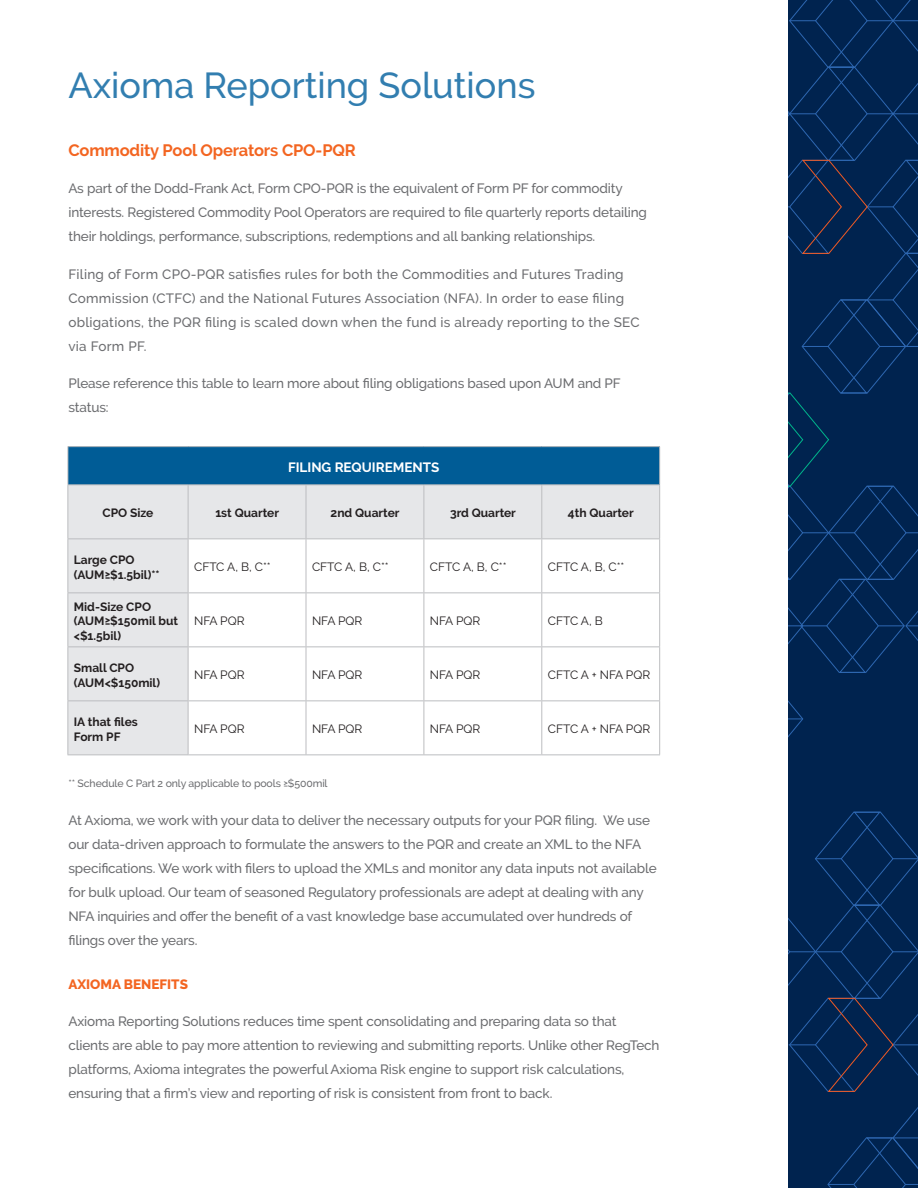
<style>
.page{position:relative;width:918px;height:1188px;background:#fff}
.page>*{position:absolute;margin:0;border:0;box-sizing:border-box;transform-origin:0 0}
.Axioma_Collateral_He{font:500 36px "Raleway";color:#327eb0}
.Axioma_Collateral_Su{font:700 16.5px "Raleway";letter-spacing:-.01em;color:#f36521}
.Axioma_Collateral_bo{font:500 13.5px/24px "Raleway";letter-spacing:-.01em;color:#6c6d70}
.Axioma_Collateral_bo-2{font:500 13.5px/24px "Raleway";letter-spacing:.02em;color:#6c6d70}
.t1{font:700 13.5px "Raleway";color:#fff}
.Axioma_Collateral_Su-2{font:800 13.5px "Raleway";color:#f36521}
.t2{font:700 12px/14.4px "Raleway";color:#231f20}
.t3{font:12px "Raleway";color:#231f20}
.Axioma_Collateral_bo-3{font:500 10.5px "Raleway";letter-spacing:-.01em;color:#6c6d70}
</style>
<div class="page">
<div style="left:788px;top:0;width:130px;height:1188px;background:#00234f"></div>
<svg style="left:788px;top:811px;width:130px;height:377px"></svg>
<svg style="left:788px;top:0;width:130px;height:738px"></svg>
<div style="left:68px;top:447px;width:592px;height:38px;background:#005c96"></div>
<svg style="left:69px;top:485px;width:590px;height:269px"></svg>
<hr style="left:68px;top:446px;width:120px;height:1px;background:#bcbdc0">
<hr style="left:68px;top:447px;width:1px;height:37px;background:#bcbdc0">
<hr style="left:188px;top:446px;width:118px;height:1px;background:#bcbdc0">
<hr style="left:306px;top:446px;width:118px;height:1px;background:#bcbdc0">
<hr style="left:424px;top:446px;width:118px;height:1px;background:#bcbdc0">
<hr style="left:542px;top:446px;width:118px;height:1px;background:#bcbdc0">
<hr style="left:659px;top:447px;width:1px;height:37px;background:#bcbdc0">
<hr style="left:68px;top:484px;width:120px;height:1px;background:#bcbdc0">
<hr style="left:68px;top:485px;width:1px;height:53px;background:#bcbdc0">
<hr style="left:188px;top:484px;width:118px;height:1px;background:#bcbdc0">
<hr style="left:188px;top:485px;width:1px;height:53px;background:#bcbdc0">
<hr style="left:306px;top:484px;width:118px;height:1px;background:#bcbdc0">
<hr style="left:306px;top:485px;width:1px;height:53px;background:#bcbdc0">
<hr style="left:424px;top:484px;width:118px;height:1px;background:#bcbdc0">
<hr style="left:424px;top:485px;width:1px;height:53px;background:#bcbdc0">
<hr style="left:542px;top:484px;width:118px;height:1px;background:#bcbdc0">
<hr style="left:541px;top:485px;width:1px;height:53px;background:#bcbdc0">
<hr style="left:659px;top:485px;width:1px;height:53px;background:#bcbdc0">
<hr style="left:68px;top:538px;width:120px;height:1px;background:#bcbdc0">
<hr style="left:68px;top:539px;width:1px;height:53px;background:#bcbdc0">
<hr style="left:188px;top:538px;width:118px;height:1px;background:#bcbdc0">
<hr style="left:188px;top:539px;width:1px;height:53px;background:#bcbdc0">
<hr style="left:306px;top:538px;width:118px;height:1px;background:#bcbdc0">
<hr style="left:306px;top:539px;width:1px;height:53px;background:#bcbdc0">
<hr style="left:424px;top:538px;width:118px;height:1px;background:#bcbdc0">
<hr style="left:424px;top:539px;width:1px;height:53px;background:#bcbdc0">
<hr style="left:542px;top:538px;width:118px;height:1px;background:#bcbdc0">
<hr style="left:541px;top:539px;width:1px;height:53px;background:#bcbdc0">
<hr style="left:659px;top:539px;width:1px;height:53px;background:#bcbdc0">
<hr style="left:68px;top:592px;width:120px;height:1px;background:#bcbdc0">
<hr style="left:68px;top:593px;width:1px;height:53px;background:#bcbdc0">
<hr style="left:188px;top:592px;width:118px;height:1px;background:#bcbdc0">
<hr style="left:188px;top:593px;width:1px;height:53px;background:#bcbdc0">
<hr style="left:306px;top:592px;width:118px;height:1px;background:#bcbdc0">
<hr style="left:306px;top:593px;width:1px;height:53px;background:#bcbdc0">
<hr style="left:424px;top:592px;width:118px;height:1px;background:#bcbdc0">
<hr style="left:424px;top:593px;width:1px;height:53px;background:#bcbdc0">
<hr style="left:542px;top:592px;width:118px;height:1px;background:#bcbdc0">
<hr style="left:541px;top:593px;width:1px;height:53px;background:#bcbdc0">
<hr style="left:659px;top:593px;width:1px;height:53px;background:#bcbdc0">
<hr style="left:68px;top:646px;width:120px;height:1px;background:#bcbdc0">
<hr style="left:68px;top:647px;width:1px;height:53px;background:#bcbdc0">
<hr style="left:188px;top:646px;width:118px;height:1px;background:#bcbdc0">
<hr style="left:188px;top:647px;width:1px;height:53px;background:#bcbdc0">
<hr style="left:306px;top:646px;width:118px;height:1px;background:#bcbdc0">
<hr style="left:306px;top:647px;width:1px;height:53px;background:#bcbdc0">
<hr style="left:424px;top:646px;width:118px;height:1px;background:#bcbdc0">
<hr style="left:424px;top:647px;width:1px;height:53px;background:#bcbdc0">
<hr style="left:542px;top:646px;width:118px;height:1px;background:#bcbdc0">
<hr style="left:541px;top:647px;width:1px;height:53px;background:#bcbdc0">
<hr style="left:659px;top:647px;width:1px;height:53px;background:#bcbdc0">
<hr style="left:68px;top:700px;width:120px;height:1px;background:#bcbdc0">
<hr style="left:68px;top:701px;width:1px;height:53px;background:#bcbdc0">
<hr style="left:188px;top:700px;width:118px;height:1px;background:#bcbdc0">
<hr style="left:188px;top:701px;width:1px;height:53px;background:#bcbdc0">
<hr style="left:306px;top:700px;width:118px;height:1px;background:#bcbdc0">
<hr style="left:306px;top:701px;width:1px;height:53px;background:#bcbdc0">
<hr style="left:424px;top:700px;width:118px;height:1px;background:#bcbdc0">
<hr style="left:424px;top:701px;width:1px;height:53px;background:#bcbdc0">
<hr style="left:542px;top:700px;width:118px;height:1px;background:#bcbdc0">
<hr style="left:541px;top:701px;width:1px;height:53px;background:#bcbdc0">
<hr style="left:659px;top:701px;width:1px;height:53px;background:#bcbdc0">
<hr style="left:68px;top:754px;width:120px;height:1px;background:#bcbdc0">
<hr style="left:188px;top:754px;width:118px;height:1px;background:#bcbdc0">
<hr style="left:306px;top:754px;width:118px;height:1px;background:#bcbdc0">
<hr style="left:424px;top:754px;width:118px;height:1px;background:#bcbdc0">
<hr style="left:542px;top:754px;width:118px;height:1px;background:#bcbdc0">
<p class="Axioma_Collateral_He" style="left:68px;top:64px;width:469px">Axioma Reporting Solutions</p>
<p class="Axioma_Collateral_Su" style="left:68px;top:140px;width:289px">Commodity Pool Operators CPO-PQR</p>
<p class="Axioma_Collateral_bo" style="left:68px;top:176px;width:580px">As part of the Dodd-Frank Act, Form CPO-PQR is the equivalent of Form PF for commodity interests. Registered Commodity Pool Operators are required to file quarterly reports detailing their holdings, performance, subscriptions, redemptions and all banking relationships.</p>
<p class="Axioma_Collateral_bo-2" style="left:68px;top:262px;width:573px">Filing of Form CPO-PQR satisfies rules for both the Commodities and Futures Trading Commission (CTFC) and the National Futures Association (NFA). In order to ease filing obligations, the PQR filing is scaled down when the fund is already reporting to the SEC via Form PF.</p>
<p class="Axioma_Collateral_bo" style="left:68px;top:371px;width:554px">Please reference this table to learn more about filing obligations based upon AUM and PF status:</p>
<p class="t1" style="left:288px;top:460px;width:153px">FILING REQUIREMENTS</p>
<p class="t2" style="left:102px;top:506px;width:53px">CPO Size</p>
<p class="t2" style="left:215px;top:506px;width:65px">1st Quarter</p>
<p class="t2" style="left:331px;top:506px;width:70px">2nd Quarter</p>
<p class="t2" style="left:450px;top:506px;width:67px">3rd Quarter</p>
<p class="t2" style="left:568px;top:506px;width:67px">4th Quarter</p>
<p class="t2" style="left:74px;top:553px;width:87px">Large CPO (AUM≥$1.5bil)**</p>
<p class="t3" style="left:194px;top:560px;width:78px">CFTC A, B, C**</p>
<p class="t3" style="left:312px;top:560px;width:78px">CFTC A, B, C**</p>
<p class="t3" style="left:430px;top:560px;width:78px">CFTC A, B, C**</p>
<p class="t3" style="left:548px;top:560px;width:78px">CFTC A, B, C**</p>
<p class="t2" style="left:74px;top:600px;width:106px">Mid-Size CPO (AUM≥$150mil but &lt;$1.5bil)</p>
<p class="t3" style="left:194px;top:614px;width:52px">NFA PQR</p>
<p class="t3" style="left:312px;top:614px;width:52px">NFA PQR</p>
<p class="t3" style="left:430px;top:614px;width:52px">NFA PQR</p>
<p class="t3" style="left:548px;top:614px;width:57px">CFTC A, B</p>
<p class="t2" style="left:74px;top:661px;width:88px">Small CPO (AUM&lt;$150mil)</p>
<p class="t3" style="left:194px;top:668px;width:52px">NFA PQR</p>
<p class="t3" style="left:312px;top:668px;width:52px">NFA PQR</p>
<p class="t3" style="left:430px;top:668px;width:52px">NFA PQR</p>
<p class="t3" style="left:548px;top:668px;width:104px">CFTC A + NFA PQR</p>
<p class="t2" style="left:74px;top:715px;width:65px">IA that files<br>Form PF</p>
<p class="t3" style="left:194px;top:722px;width:52px">NFA PQR</p>
<p class="t3" style="left:312px;top:722px;width:52px">NFA PQR</p>
<p class="t3" style="left:430px;top:722px;width:52px">NFA PQR</p>
<p class="t3" style="left:548px;top:722px;width:104px">CFTC A + NFA PQR</p>
<p class="Axioma_Collateral_bo-3" style="left:68px;top:777px;width:261px">** Schedule C Part 2 only applicable to pools ≥$500mil</p>
<p class="Axioma_Collateral_bo" style="left:68px;top:808px;width:590px">At Axioma, we work with your data to deliver the necessary outputs for your PQR filing. We use our data-driven approach to formulate the answers to the PQR and create an XML to the NFA specifications. We work with filers to upload the XMLs and monitor any data inputs not available for bulk upload. Our team of seasoned Regulatory professionals are adept at dealing with any NFA inquiries and offer the benefit of a vast knowledge base accumulated over hundreds of filings over the years.</p>
<p class="Axioma_Collateral_Su-2" style="left:68px;top:976px;width:121px">AXIOMA BENEFITS</p>
<p class="Axioma_Collateral_bo" style="left:68px;top:1010px;width:593px">Axioma Reporting Solutions reduces time spent consolidating and preparing data so that clients are able to pay more attention to reviewing and submitting reports. Unlike other RegTech platforms, Axioma integrates the powerful Axioma Risk engine to support risk calculations, ensuring that a firm’s view and reporting of risk is consistent from front to back.</p>
</div>
